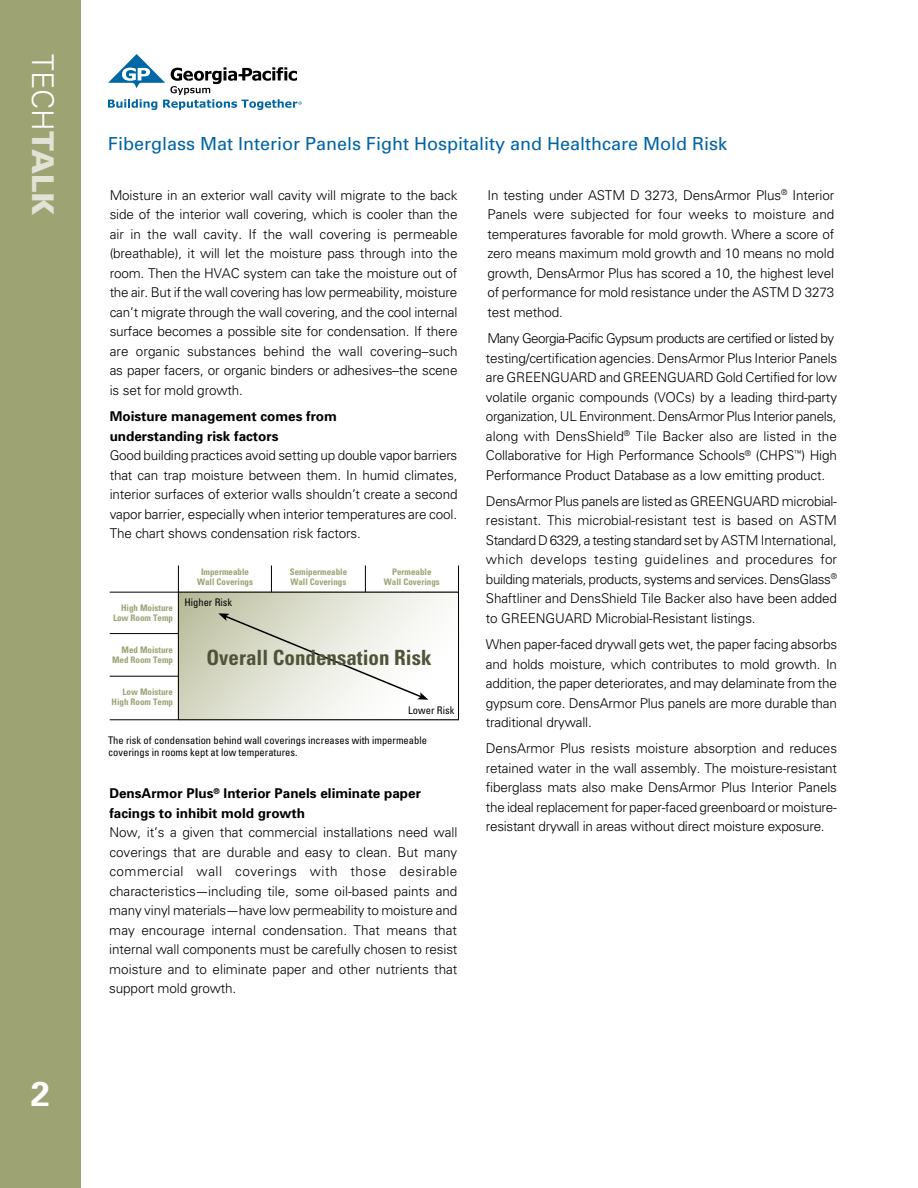
<style>
.page{position:relative;width:918px;height:1188px;background:#fff}
.page>*{position:absolute;margin:0;border:0;box-sizing:border-box;transform-origin:0 0}
.t1{font:700 34.5px "Univers";color:#fff}
.t2{font:300 30px "Univers";color:#fff}
.t3{font:700 condensed 21px "Univers";color:#4f5338}
.t4{font:18px "Univers";color:#0065a4}
.t5{font:300 13.5px/19.5px "Univers";letter-spacing:-.01em;color:#000;text-align:justify}
.t6{font:700 13.5px/19.5px "Univers";color:#000}
.t7{font:condensed 10.5px/12px "Univers";color:#000}
.t8{font:700 condensed 9px/10.5px "Univers";color:#9ea374;text-align:right}
.s1{font-weight:900;color:#e2e3d5}
</style>
<div class="page">
<div style="left:0;top:0;width:81px;height:1188px;background:#9ea374"></div>
<svg style="left:108px;top:54px;width:194px;height:56px"></svg>
<svg style="left:180px;top:594px;width:268px;height:124px"></svg>
<div style="left:178px;top:592px;width:281px;height:128px;border:1px solid #9ea374"></div>
<hr style="left:110px;top:592px;width:349px;height:1px;background:#000">
<hr style="left:110px;top:633px;width:69px;height:1px;background:#000">
<hr style="left:110px;top:676px;width:68px;height:1px;background:#000">
<hr style="left:110px;top:719px;width:349px;height:1px;background:#000">
<hr style="left:178px;top:566px;width:1px;height:154px;background:#000">
<svg style="left:271px;top:566px;width:1px;height:26px"></svg>
<svg style="left:365px;top:566px;width:1px;height:26px"></svg>
<hr style="left:458px;top:566px;width:1px;height:154px;background:#000">
<svg style="left:218px;top:613px;width:210px;height:87px"></svg>
<h2 class="t2" style="left:61px;top:54px;width:163px;rotate:90deg">TECH<span class="s1">TALK</span></h2>
<h1 class="t1" style="left:31px;top:1072px;width:21px">2</h1>
<h3 class="t4" style="left:108px;top:132px;width:621px">Fiberglass Mat Interior Panels Fight Hospitality and Healthcare Mold Risk</h3>
<p class="t5" style="left:110px;top:185px;width:349px">Moisture in an exterior wall cavity will migrate to the back side of the interior wall covering, which is cooler than the air in the wall cavity. If the wall covering is permeable (breathable), it will let the moisture pass through into the room. Then the HVAC system can take the moisture out of the air. But if the wall covering has low permeability, moisture can’t migrate through the wall covering, and the cool internal surface becomes a possible site for condensation. If there are organic substances behind the wall covering–such as paper facers, or organic binders or adhesives–the scene is set for mold growth.</p>
<p class="t6" style="left:110px;top:406px;width:229px">Moisture management comes from understanding risk factors</p>
<p class="t5" style="left:110px;top:445px;width:349px">Good building practices avoid setting up double vapor barriers that can trap moisture between them. In humid climates, interior surfaces of exterior walls shouldn’t create a second vapor barrier, especially when interior temperatures are cool.<br>The chart shows condensation risk factors.</p>
<p class="t8" style="left:113px;top:602px;width:61px">High Moisture<br>Low Room Temp</p>
<p class="t8" style="left:112px;top:644px;width:62px">Med Moisture<br>Med Room Temp</p>
<p class="t8" style="left:112px;top:686px;width:63px">Low Moisture<br>High Room Temp</p>
<p class="t8" style="left:197px;top:566px;width:57px;text-align:center">Impermeable<br>Wall Coverings</p>
<p class="t8" style="left:290px;top:566px;width:59px;text-align:left">Semipermeable<br>Wall Coverings</p>
<p class="t8" style="left:384px;top:566px;width:57px;text-align:center">Permeable<br>Wall Coverings</p>
<p class="t7" style="left:184px;top:596px;width:49px">Higher Risk</p>
<h3 class="t3" style="left:206px;top:645px;width:227px">Overall Condensation Risk</h3>
<p class="t7" style="left:408px;top:704px;width:48px">Lower Risk</p>
<p class="t7" style="left:108px;top:734px;width:320px">The risk of condensation behind wall coverings increases with impermeable coverings in rooms kept at low temperatures.</p>
<p class="t6" style="left:109px;top:783px;width:313px">DensArmor Plus<sup>®</sup> Interior Panels eliminate paper facings to inhibit mold growth</p>
<p class="t5" style="left:109px;top:822px;width:350px">Now, it’s a given that commercial installations need wall coverings that are durable and easy to clean. But many commercial wall coverings with those desirable characteristics—including tile, some oil-based paints and many vinyl materials—have low permeability to moisture and may encourage internal condensation. That means that internal wall components must be carefully chosen to resist moisture and to eliminate paper and other nutrients that support mold growth.</p>
<p class="t5" style="left:487px;top:185px;width:348px">In testing under ASTM D 3273, DensArmor Plus<sup>®</sup> Interior Panels were subjected for four weeks to moisture and temperatures favorable for mold growth. Where a score of zero means maximum mold growth and 10 means no mold growth, DensArmor Plus has scored a 10, the highest level of performance for mold resistance under the ASTM D 3273 test method.</p>
<p class="t5" style="left:486px;top:328px;width:353px;text-align:left">Many Georgia-Pacific Gypsum products are certified or listed by testing/certification agencies. DensArmor Plus Interior Panels are GREENGUARD and GREENGUARD Gold Certified for low volatile organic compounds (VOCs) by a leading third-party organization, UL Environment. DensArmor Plus Interior panels, along with DensShield<sup>®</sup> Tile Backer also are listed in the Collaborative for High Performance Schools<sup>®</sup> (CHPS<sup>™</sup>) High Performance Product Database as a low emitting product.</p>
<p class="t5" style="left:486px;top:491px;width:353px">DensArmor Plus panels are listed as GREENGUARD microbial&shy;resistant. This microbial-resistant test is based on ASTM Standard D 6329, a testing standard set by ASTM International, which develops testing guidelines and procedures for building materials, products, systems and services. DensGlass<sup>® </sup>Shaftliner and DensShield Tile Backer also have been added to GREENGUARD Microbial-Resistant listings.</p>
<p class="t5" style="left:486px;top:634px;width:353px">When paper-faced drywall gets wet, the paper facing absorbs and holds moisture, which contributes to mold growth. In addition, the paper deteriorates, and may delaminate from the gypsum core. DensArmor Plus panels are more durable than traditional drywall.</p>
<p class="t5" style="left:486px;top:738px;width:353px">DensArmor Plus resists moisture absorption and reduces retained water in the wall assembly. The moisture-resistant fiberglass mats also make DensArmor Plus Interior Panels the ideal replacement for paper-faced greenboard or moisture&shy;resistant drywall in areas without direct moisture exposure.</p>
</div>
